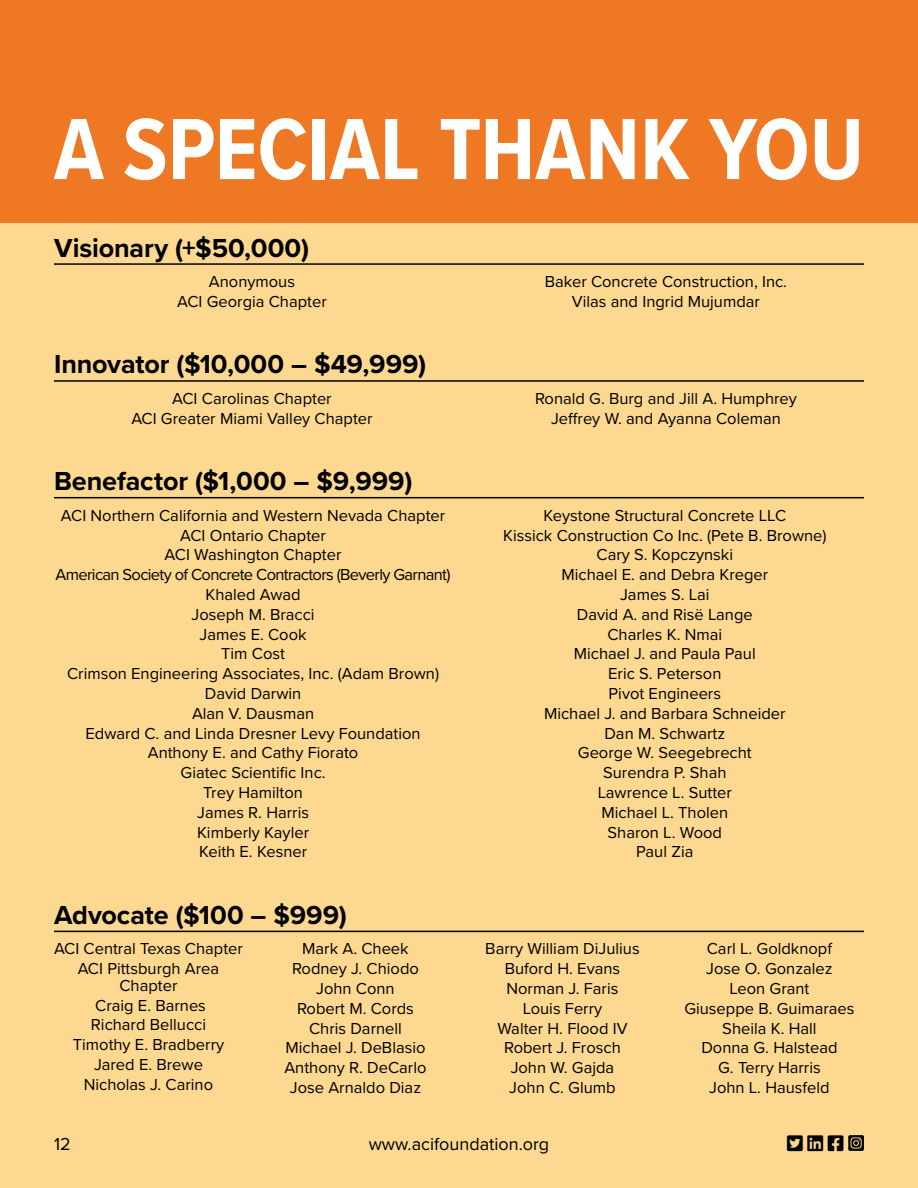
<style>
.page{position:relative;width:918px;height:1188px;background:#fff}
.page>*{position:absolute;margin:0;border:0;box-sizing:border-box;transform-origin:0 0}
.t1{font:700 90px "Proxima Nova Cond";color:#fff}
.t2{font:700 27px "Proxima Nova";letter-spacing:-.005em;color:#000}
.t3{font:18px "Proxima Nova";color:#000}
.t4{font:16.5px/19.8px "Proxima Nova";color:#000;text-align:center}
</style>
<div class="page">
<div style="left:0;top:222px;width:918px;height:966px;background:#fcd890"></div>
<div style="left:0;top:0;width:918px;height:223px;background:#ee7823"></div>
<hr style="left:54px;top:263px;width:810px;height:2px;background:#000">
<hr style="left:54px;top:380px;width:810px;height:2px;background:#000">
<hr style="left:54px;top:497px;width:810px;height:1px;background:#000">
<hr style="left:54px;top:931px;width:810px;height:1px;background:#000">
<svg style="left:848px;top:1135px;width:16px;height:16px"></svg>
<h1 class="t1" style="left:54px;top:83px;width:812px">A SPECIAL THANK YOU</h1>
<h2 class="t2" style="left:54px;top:227px;width:257px">Visionary (+$50,000)</h2>
<p class="t4" style="left:177px;top:271px;width:151px">Anonymous<br>ACI Georgia Chapter</p>
<p class="t4" style="left:545px;top:271px;width:244px">Baker Concrete Construction, Inc.<br>Vilas and Ingrid Mujumdar</p>
<h2 class="t2" style="left:54px;top:344px;width:374px">Innovator ($10,000 – $49,999)</h2>
<p class="t4" style="left:131px;top:388px;width:243px">ACI Carolinas Chapter<br>ACI Greater Miami Valley Chapter</p>
<p class="t4" style="left:535px;top:388px;width:263px">Ronald G. Burg and Jill A. Humphrey<br>Jeffrey W. and Ayanna Coleman</p>
<h2 class="t2" style="left:54px;top:461px;width:360px">Benefactor ($1,000 – $9,999)</h2>
<p class="t4" style="left:56px;top:505px;width:396px">ACI Northern California and Western Nevada Chapter<br>ACI Ontario Chapter<br>ACI Washington Chapter<br>American Society of Concrete Contractors (Beverly Garnant)<br>Khaled Awad<br>Joseph M. Bracci<br>James E. Cook<br>Tim Cost<br>Crimson Engineering Associates, Inc. (Adam Brown)<br>David Darwin<br>Alan V. Dausman<br>Edward C. and Linda Dresner Levy Foundation<br>Anthony E. and Cathy Fiorato<br>Giatec Scientific Inc.<br>Trey Hamilton<br>James R. Harris<br>Kimberly Kayler<br>Keith E. Kesner</p>
<p class="t4" style="left:503px;top:505px;width:325px">Keystone Structural Concrete LLC<br>Kissick Construction Co Inc. (Pete B. Browne)<br>Cary S. Kopczynski<br>Michael E. and Debra Kreger<br>James S. Lai<br>David A. and Risë Lange<br>Charles K. Nmai<br>Michael J. and Paula Paul<br>Eric S. Peterson<br>Pivot Engineers<br>Michael J. and Barbara Schneider<br>Dan M. Schwartz<br>George W. Seegebrecht<br>Surendra P. Shah<br>Lawrence L. Sutter<br>Michael L. Tholen<br>Sharon L. Wood<br>Paul Zia</p>
<h2 class="t2" style="left:54px;top:895px;width:294px">Advocate ($100 – $999)</h2>
<p class="t4" style="left:54px;top:938px;width:191px">ACI Central Texas Chapter<br>ACI Pittsburgh Area</p>
<p class="t4" style="left:73px;top:975px;width:153px">Chapter<br>Craig E. Barnes<br>Richard Bellucci<br>Timothy E. Bradberry<br>Jared E. Brewe<br>Nicholas J. Carino</p>
<p class="t4" style="left:284px;top:938px;width:144px">Mark A. Cheek<br>Rodney J. Chiodo<br>John Conn<br>Robert M. Cords<br>Chris Darnell<br>Michael J. DeBlasio<br>Anthony R. DeCarlo<br>Jose Arnaldo Diaz</p>
<p class="t4" style="left:485px;top:938px;width:156px">Barry William DiJulius<br>Buford H. Evans<br>Norman J. Faris<br>Louis Ferry<br>Walter H. Flood IV<br>Robert J. Frosch<br>John W. Gajda<br>John C. Glumb</p>
<p class="t4" style="left:684px;top:938px;width:172px">Carl L. Goldknopf<br>Jose O. Gonzalez<br>Leon Grant<br>Giuseppe B. Guimaraes<br>Sheila K. Hall<br>Donna G. Halstead<br>G. Terry Harris<br>John L. Hausfeld</p>
<p class="t3" style="left:54px;top:1130px;width:18px">12</p>
<p class="t3" style="left:369px;top:1130px;width:182px">www.acifoundation.org</p>
</div>
